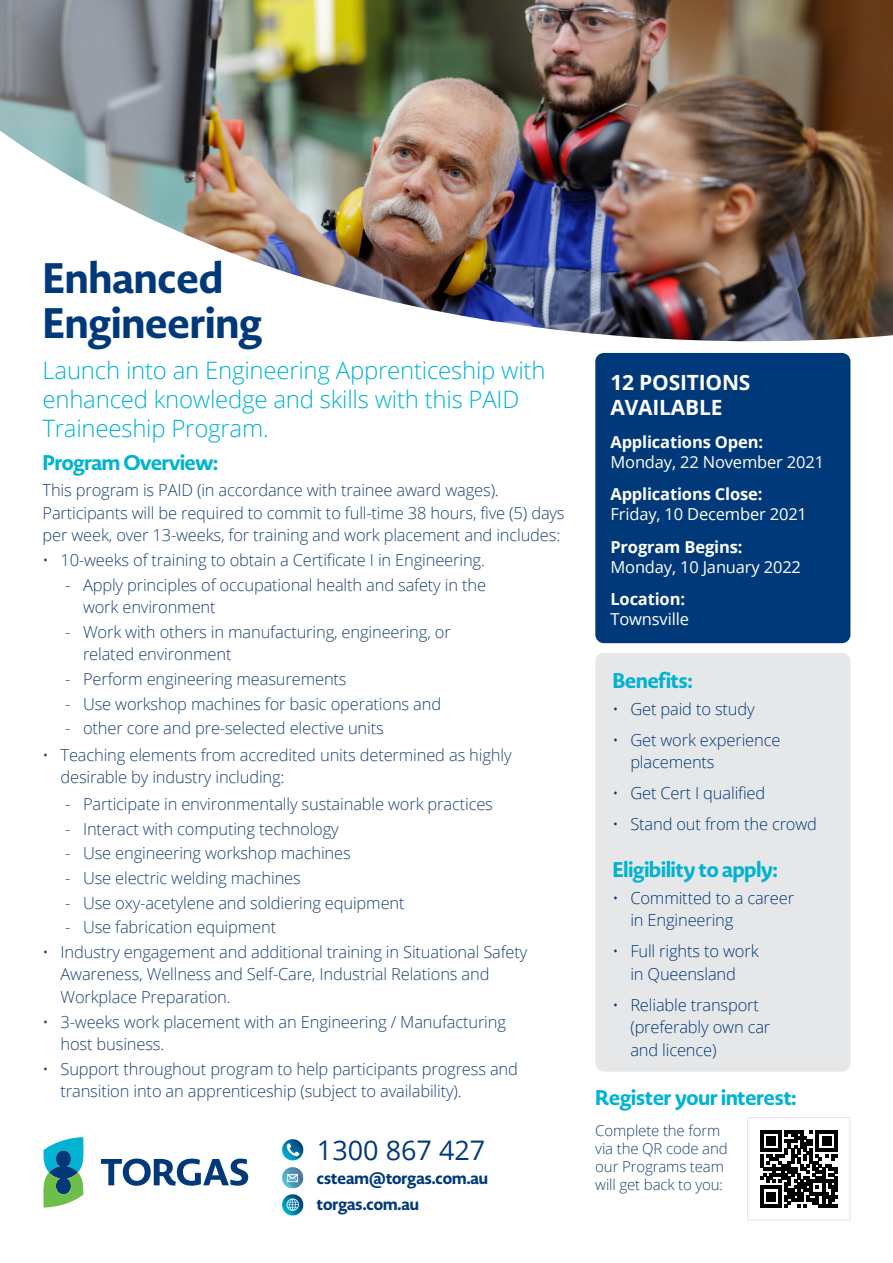
<style>
.page{position:relative;width:893px;height:1263px;background:#fff}
.page>*{position:absolute;margin:0;border:0;box-sizing:border-box;transform-origin:0 0}
.t1{font:800 42px/45px "Novel Display";letter-spacing:.01em;color:#003979}
.t2{font:27px "Open Sans";color:#003979}
.t3{font:300 24px/28.8px "Open Sans";letter-spacing:-.01em;color:#00b3d2}
.t4{font:800 21px "Novel Display";color:#00b3d2}
.t5{font:700 21px/25.2px "Open Sans";letter-spacing:-.01em;color:#fff}
.t6{font:300 16.5px/22.5px "Open Sans";letter-spacing:-.01em;color:#1c4274}
.t7{font:300 16.5px/22.5px "Open Sans";letter-spacing:-.01em;color:#003979}
.t8{font:16.5px "Open Sans";letter-spacing:-.01em;color:#fff}
.t9{font:700 16.5px "Open Sans";letter-spacing:-.01em;color:#fff}
.t10{font:800 16.5px/26.1px "Novel Display";color:#003979}
.t11{font:300 15px/18px "Open Sans";letter-spacing:-.01em;color:#1c4274}
</style>
<div class="page">
<img style="left:0;top:0;width:893px;height:342px">
<div style="left:595px;top:353px;width:255px;height:290px;background:#003979;border-radius:9px"></div>
<div style="left:595px;top:653px;width:255px;height:418px;background:#e6e7e8;border-radius:9px"></div>
<svg style="left:101px;top:1158px;width:147px;height:28px"></svg>
<svg style="left:43px;top:1137px;width:41px;height:70px;background:#50a99d"></svg>
<svg style="left:282px;top:1139px;width:21px;height:21px"></svg>
<svg style="left:287px;top:1143px;width:16px;height:17px"></svg>
<svg style="left:282px;top:1194px;width:21px;height:21px"></svg>
<svg style="left:287px;top:1198px;width:16px;height:17px"></svg>
<svg style="left:282px;top:1167px;width:21px;height:21px"></svg>
<svg style="left:760px;top:1130px;width:77px;height:77px"></svg>
<div style="left:747px;top:1117px;width:103px;height:103px;border:1px solid #e6e7e8"></div>
<h1 class="t1" style="left:43px;top:256px;width:221px">Enhanced<br>Engineering</h1>
<h3 class="t3" style="left:43px;top:355px;width:504px">Launch into an Engineering Apprenticeship with enhanced knowledge and skills with this PAID<br>Traineeship Program.</h3>
<p class="t4" style="left:43px;top:448px;width:177px">Program Overview:</p>
<p class="t6" style="left:43px;top:479px;width:524px">This program is PAID (in accordance with trainee award wages).<br>Participants will be required to commit to full-time 38 hours, five (5) days per week, over 13-weeks, for training and work placement and includes:</p>
<p class="t6" style="left:43px;top:548px;width:444px">• 10-weeks of training to obtain a Certificate I in Engineering.</p>
<p class="t6" style="left:83px;top:573px;width:405px;text-indent:-18px">- Apply principles of occupational health and safety in the work environment</p>
<p class="t6" style="left:83px;top:620px;width:369px;text-indent:-18px">- Work with others in manufacturing, engineering, or related environment</p>
<p class="t6" style="left:65px;top:667px;width:283px">- Perform engineering measurements</p>
<p class="t6" style="left:65px;top:692px;width:378px">- Use workshop machines for basic operations and</p>
<p class="t6" style="left:65px;top:716px;width:320px">- other core and pre-selected elective units</p>
<p class="t6" style="left:61px;top:743px;width:453px;text-indent:-18px">• Teaching elements from accredited units determined as highly desirable by industry including:</p>
<p class="t6" style="left:65px;top:792px;width:429px">- Participate in environmentally sustainable work practices</p>
<p class="t6" style="left:65px;top:817px;width:275px">- Interact with computing technology</p>
<p class="t6" style="left:65px;top:842px;width:287px">- Use engineering workshop machines</p>
<p class="t6" style="left:65px;top:866px;width:237px">- Use electric welding machines</p>
<p class="t6" style="left:65px;top:891px;width:341px">- Use oxy-acetylene and soldiering equipment</p>
<p class="t6" style="left:65px;top:915px;width:213px">- Use fabrication equipment</p>
<p class="t6" style="left:61px;top:940px;width:468px;text-indent:-18px">• Industry engagement and additional training in Situational Safety<br>Awareness, Wellness and Self-Care, Industrial Relations and<br>Workplace Preparation.</p>
<p class="t6" style="left:61px;top:1010px;width:447px;text-indent:-18px">• 3-weeks work placement with an Engineering / Manufacturing host business.</p>
<p class="t6" style="left:61px;top:1057px;width:459px;text-indent:-18px">• Support throughout program to help participants progress and transition into an apprenticeship (subject to availability).</p>
<h2 class="t2" style="left:317px;top:1131px;width:170px">1300 867 427</h2>
<p class="t10" style="left:317px;top:1165px;width:173px">csteam@torgas.com.au torgas.com.au</p>
<p class="t5" style="left:610px;top:369px;width:142px">12 POSITIONS<br>AVAILABLE</p>
<p class="t9" style="left:610px;top:430px;width:154px">Applications Open:</p>
<p class="t8" style="left:610px;top:451px;width:215px">Monday, 22 November 2021</p>
<p class="t9" style="left:610px;top:483px;width:153px">Applications Close:</p>
<p class="t8" style="left:610px;top:503px;width:198px">Friday, 10 December 2021</p>
<p class="t9" style="left:610px;top:535px;width:133px">Program Begins:</p>
<p class="t8" style="left:610px;top:555px;width:192px">Monday, 10 January 2022</p>
<p class="t9" style="left:610px;top:587px;width:76px">Location:</p>
<p class="t8" style="left:610px;top:608px;width:80px">Townsville</p>
<p class="t4" style="left:612px;top:667px;width:82px">Benefits:</p>
<p class="t7" style="left:612px;top:697px;width:144px">• Get paid to study</p>
<p class="t7" style="left:630px;top:728px;width:152px;text-indent:-18px">• Get work experience placements</p>
<p class="t7" style="left:612px;top:781px;width:154px">• Get Cert I qualified</p>
<p class="t7" style="left:612px;top:812px;width:206px">• Stand out from the crowd</p>
<p class="t4" style="left:612px;top:856px;width:167px">Eligibility to apply:</p>
<p class="t7" style="left:630px;top:886px;width:165px;text-indent:-18px">• Committed to a career in Engineering</p>
<p class="t7" style="left:612px;top:940px;width:148px;text-align:center">• Full rights to work in Queensland</p>
<p class="t7" style="left:630px;top:993px;width:142px;text-indent:-18px">• Reliable transport (preferably own car and licence)</p>
<p class="t4" style="left:595px;top:1084px;width:203px">Register your interest:</p>
<p class="t11" style="left:595px;top:1121px;width:134px">Complete the form via the QR code and our Programs team will get back to you:</p>
</div>
